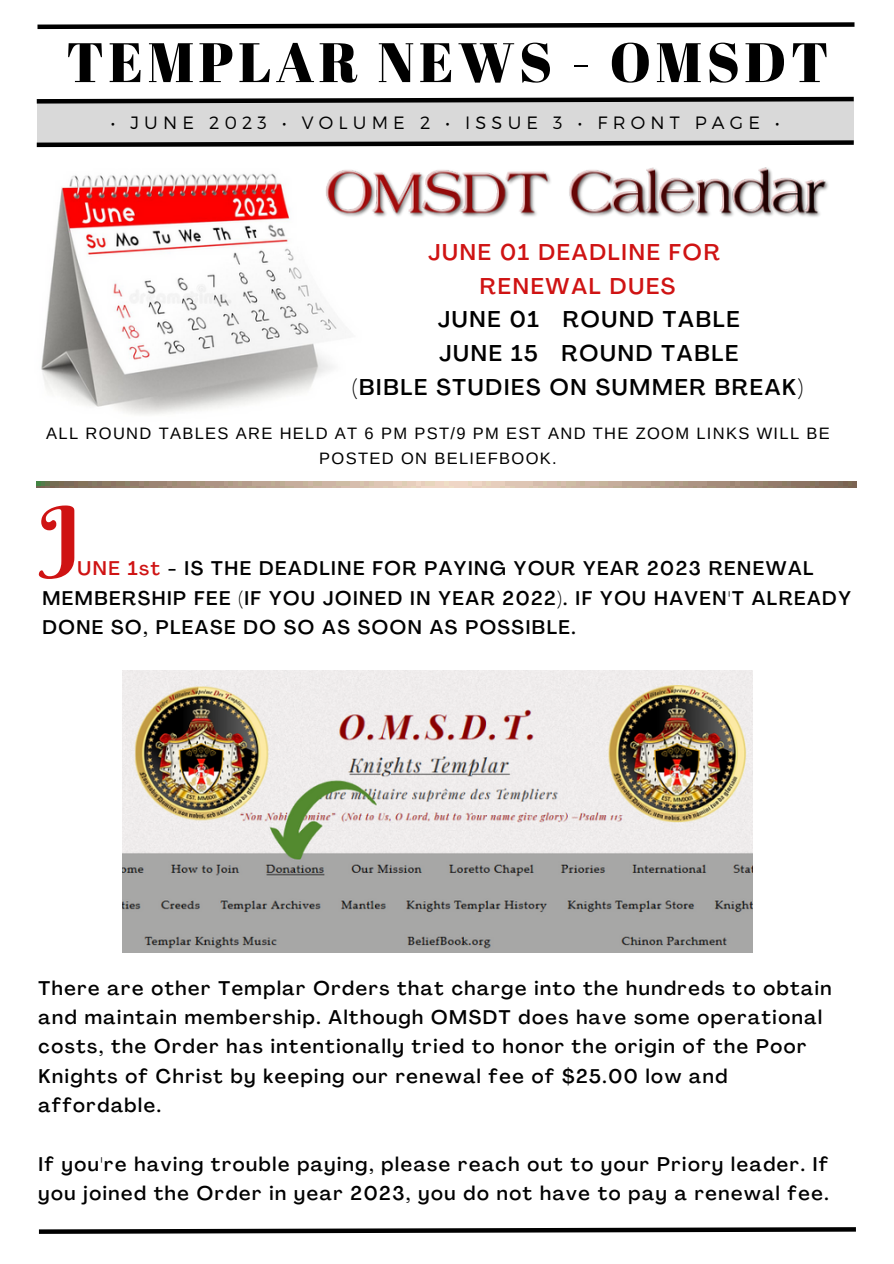
<style>
.page{position:relative;width:894px;height:1264px;background:#fff}
.page>*{position:absolute;margin:0;border:0;box-sizing:border-box;transform-origin:0 0}
.t1{font:81px "Berkshire Swash";color:#cf1313}
.t2{font:55.5px "Abril Fatface";letter-spacing:.08em;color:#000}
.t3{font:500 22.5px "Agrandir";letter-spacing:.08em;color:#000}
.t4{font:500 22.5px "Agrandir";letter-spacing:.08em;color:#cf1313}
.t5{font:500 19.5px/29.2px "Agrandir";letter-spacing:.08em;color:#000}
.t6{font:300 17.85px "Montserrat";letter-spacing:.29em;color:#000}
.t7{font:16.5px/24.8px "Arimo";letter-spacing:.08em;color:#000;text-align:center}
.s1{color:#cf1313}
</style>
<div class="page">
<svg style="left:37px;top:22px;width:818px;height:8px"></svg>
<div style="left:37px;top:101px;width:816px;height:42px;background:#d9d9d9"></div>
<svg style="left:36px;top:138px;width:818px;height:10px"></svg>
<svg style="left:36px;top:96px;width:818px;height:10px"></svg>
<img style="left:123px;top:670px;width:629px;height:282px">
<img style="left:41px;top:173px;width:296px;height:242px">
<svg style="left:38px;top:1227px;width:818px;height:7px"></svg>
<img style="left:317px;top:167px;width:512px;height:58px">
<img style="left:36px;top:481px;width:820px;height:6px">
<p class="t2" style="left:66px;top:23px;width:763px">TEMPLAR NEWS - OMSDT</p>
<p class="t6" style="left:111px;top:111px;width:670px">• JUNE 2023 • VOLUME 2 • ISSUE 3 • FRONT PAGE •</p>
<p class="t4" style="left:428px;top:243px;width:293px">JUNE 01 DEADLINE FOR</p>
<p class="t4" style="left:480px;top:277px;width:197px">RENEWAL DUES</p>
<p class="t3" style="left:437px;top:310px;width:303px">JUNE 01 ROUND TABLE</p>
<p class="t3" style="left:439px;top:344px;width:300px">JUNE 15 ROUND TABLE</p>
<p class="t3" style="left:352px;top:378px;width:452px">(BIBLE STUDIES ON SUMMER BREAK)</p>
<p class="t7" style="left:46px;top:420px;width:784px">ALL ROUND TABLES ARE HELD AT 6 PM PST/9 PM EST AND THE ZOOM LINKS WILL BE<br>POSTED ON BELIEFBOOK.</p>
<p class="t1" style="left:41px;top:485px;width:40px">J</p>
<p class="t5" style="left:78px;top:555px;width:737px"><span class="s1">UNE 1st</span> - IS THE DEADLINE FOR PAYING YOUR YEAR 2023 RENEWAL</p>
<p class="t5" style="left:42px;top:585px;width:809px">MEMBERSHIP FEE (IF YOU JOINED IN YEAR 2022). IF YOU HAVEN'T ALREADY<br>DONE SO, PLEASE DO SO AS SOON AS POSSIBLE.</p>
<p class="t5" style="left:39px;top:975px;width:794px">There are other Templar Orders that charge into the hundreds to obtain and maintain membership. Although OMSDT does have some operational costs, the Order has intentionally tried to honor the origin of the Poor Knights of Christ by keeping our renewal fee of $25.00 low and affordable.</p>
<p class="t5" style="left:39px;top:1151px;width:791px">If you're having trouble paying, please reach out to your Priory leader. If you joined the Order in year 2023, you do not have to pay a renewal fee.</p>
</div>
